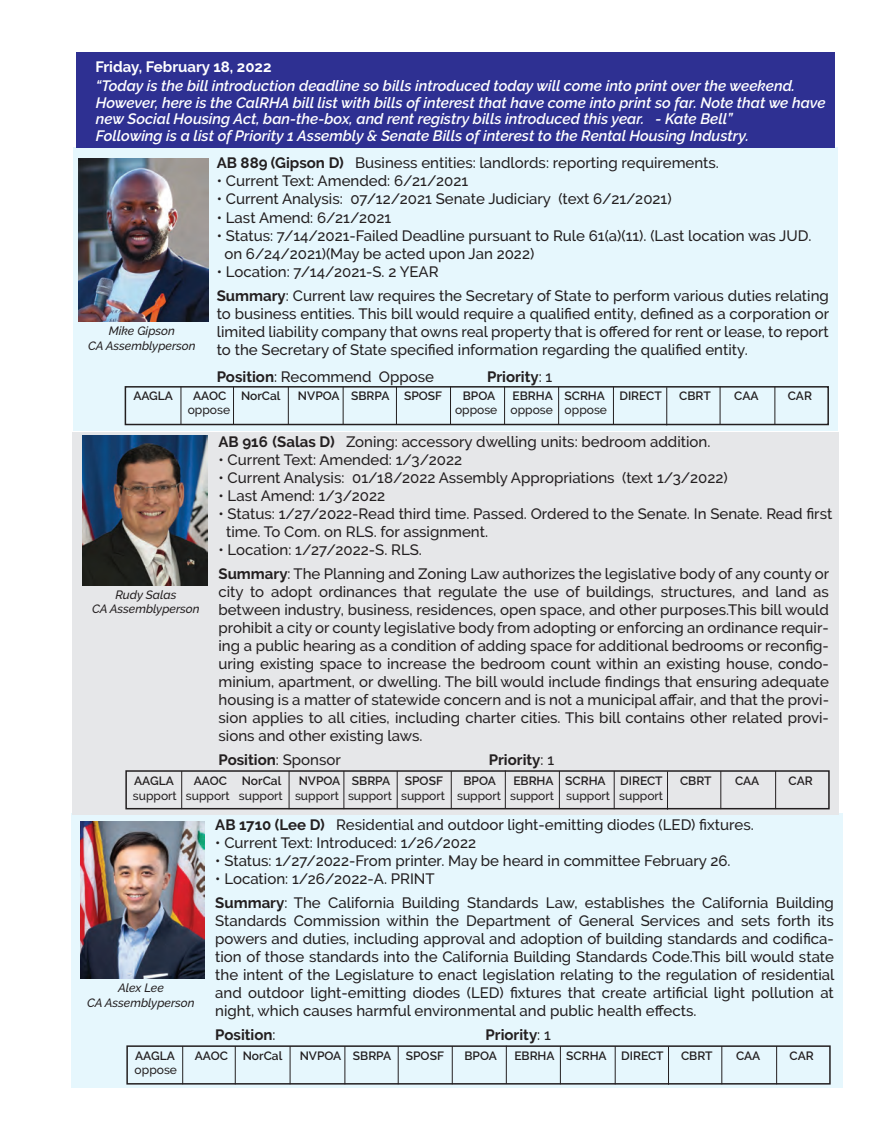
<style>
.page{position:relative;width:872px;height:1136px;background:#fff}
.page>*{position:absolute;margin:0;border:0;box-sizing:border-box;transform-origin:0 0}
.t1{font:500 15px/18px "Raleway";color:#231f20}
.t2{font:italic 600 15px/16.5px "Raleway";color:#fff}
.t3{font:700 15px "Raleway";color:#231f20}
.t4{font:700 15px "Raleway";color:#fff}
.t5{font:600 12px "Raleway";color:#231f20}
.t6{font:500 12px "Raleway";color:#231f20}
.t7{font:italic 500 12px/14.4px "Raleway";color:#231f20;text-align:center}
.s1{font-weight:700}
.s2{font-weight:500}
</style>
<div class="page">
<div style="left:73px;top:148px;width:764px;height:283px;background:#e6f7fd"></div>
<div style="left:71px;top:813px;width:771px;height:274px;background:#e6f7fd"></div>
<div style="left:72px;top:432px;width:766px;height:382px;background:#e6e7e9"></div>
<div style="left:76px;top:53px;width:758px;height:95px;background:#2e3092"></div>
<div style="left:124px;top:386px;width:704px;height:39px;border:2px solid #231f20"></div>
<hr style="left:719px;top:387px;width:1px;height:38px;background:#231f20">
<hr style="left:774px;top:387px;width:1px;height:38px;background:#231f20">
<hr style="left:666px;top:387px;width:1px;height:38px;background:#231f20">
<hr style="left:612px;top:387px;width:1px;height:38px;background:#231f20">
<hr style="left:233px;top:387px;width:1px;height:38px;background:#231f20">
<hr style="left:558px;top:387px;width:1px;height:38px;background:#231f20">
<hr style="left:504px;top:386px;width:1px;height:38px;background:#231f20">
<hr style="left:450px;top:387px;width:1px;height:38px;background:#231f20">
<hr style="left:396px;top:387px;width:1px;height:38px;background:#231f20">
<hr style="left:342px;top:387px;width:1px;height:38px;background:#231f20">
<hr style="left:180px;top:387px;width:1px;height:38px;background:#231f20">
<hr style="left:288px;top:387px;width:1px;height:38px;background:#231f20">
<div style="left:125px;top:770px;width:704px;height:39px;border:2px solid #231f20"></div>
<hr style="left:720px;top:771px;width:1px;height:38px;background:#231f20">
<hr style="left:774px;top:771px;width:1px;height:38px;background:#231f20">
<hr style="left:666px;top:771px;width:1px;height:38px;background:#231f20">
<hr style="left:613px;top:771px;width:1px;height:38px;background:#231f20">
<hr style="left:558px;top:771px;width:1px;height:38px;background:#231f20">
<hr style="left:504px;top:770px;width:1px;height:38px;background:#231f20">
<hr style="left:450px;top:771px;width:1px;height:38px;background:#231f20">
<hr style="left:396px;top:771px;width:1px;height:38px;background:#231f20">
<hr style="left:343px;top:771px;width:1px;height:38px;background:#231f20">
<hr style="left:181px;top:771px;width:1px;height:38px;background:#231f20">
<hr style="left:288px;top:771px;width:1px;height:38px;background:#231f20">
<img style="left:82px;top:435px;width:125px;height:150px">
<div style="left:126px;top:1045px;width:704px;height:39px;border:2px solid #231f20"></div>
<hr style="left:721px;top:1046px;width:1px;height:38px;background:#231f20">
<hr style="left:775px;top:1046px;width:1px;height:38px;background:#231f20">
<hr style="left:667px;top:1046px;width:1px;height:38px;background:#231f20">
<hr style="left:614px;top:1046px;width:1px;height:38px;background:#231f20">
<hr style="left:235px;top:1046px;width:1px;height:38px;background:#231f20">
<hr style="left:559px;top:1046px;width:1px;height:38px;background:#231f20">
<hr style="left:505px;top:1045px;width:1px;height:38px;background:#231f20">
<hr style="left:451px;top:1046px;width:1px;height:38px;background:#231f20">
<hr style="left:397px;top:1046px;width:1px;height:38px;background:#231f20">
<hr style="left:344px;top:1046px;width:1px;height:38px;background:#231f20">
<hr style="left:182px;top:1046px;width:1px;height:38px;background:#231f20">
<hr style="left:289px;top:1046px;width:1px;height:38px;background:#231f20">
<img style="left:78px;top:158px;width:130px;height:163px">
<img style="left:80px;top:822px;width:124px;height:156px">
<p class="t4" style="left:95px;top:58px;width:178px">Friday, February 18, 2022</p>
<p class="t2" style="left:96px;top:78px;width:731px">“Today is the bill introduction deadline so bills introduced today will come into print over the weekend.<br>However, here is the CalRHA bill list with bills of interest that have come into print so far. Note that we have new Social Housing Act, ban-the-box, and rent registry bills introduced this year. - Kate Bell”<br>Following is a list of Priority 1 Assembly &amp; Senate Bills of interest to the Rental Housing Industry.</p>
<p class="t7" style="left:88px;top:324px;width:109px">Mike Gipson<br>CA Assemblyperson</p>
<p class="t1" style="left:216px;top:154px;width:503px"><span class="s1">AB 889 (Gipson D)</span> Business entities: landlords: reporting requirements.</p>
<p class="t1" style="left:216px;top:172px;width:253px">• Current Text: Amended: 6/21/2021</p>
<p class="t1" style="left:216px;top:190px;width:456px">• Current Analysis: 07/12/2021 Senate Judiciary (text 6/21/2021)</p>
<p class="t1" style="left:216px;top:208px;width:176px">• Last Amend: 6/21/2021</p>
<p class="t1" style="left:224px;top:226px;width:588px;text-indent:-8px">• Status: 7/14/2021-Failed Deadline pursuant to Rule 61(a)(11). (Last location was JUD. on 6/24/2021)(May be acted upon Jan 2022)</p>
<p class="t1" style="left:216px;top:259px;width:613px;line-height:24px">• Location: 7/14/2021-S. 2 YEAR<br><span class="s1">Summary</span>: Current law requires the Secretary of State to perform various duties relating</p>
<p class="t1" style="left:216px;top:304px;width:613px;text-align:justify">to business entities. This bill would require a qualified entity, defined as a corporation or limited liability company that owns real property that is offered for rent or lease, to report to the Secretary of State specified information regarding the qualified entity.</p>
<p class="t1" style="left:216px;top:367px;width:219px"><span class="s1">Position</span>: Recommend Oppose</p>
<p class="t3" style="left:486px;top:368px;width:67px">Priority<span class="s2">: 1</span></p>
<p class="t5" style="left:133px;top:389px;width:41px">AAGLA</p>
<p class="t5" style="left:193px;top:389px;width:89px">AAOC NorCal</p>
<p class="t5" style="left:298px;top:389px;width:146px">NVPOA SBRPA SPOSF</p>
<p class="t5" style="left:462px;top:389px;width:34px">BPOA</p>
<p class="t5" style="left:512px;top:389px;width:151px">EBRHA SCRHA DIRECT</p>
<p class="t5" style="left:679px;top:389px;width:33px">CBRT</p>
<p class="t5" style="left:733px;top:389px;width:26px">CAA</p>
<p class="t5" style="left:787px;top:389px;width:26px">CAR</p>
<p class="t6" style="left:188px;top:403px;width:44px">oppose</p>
<p class="t6" style="left:455px;top:403px;width:153px">oppose oppose oppose</p>
<p class="t1" style="left:218px;top:432px;width:493px"><span class="s1">AB 916 (Salas D)</span> Zoning: accessory dwelling units: bedroom addition.</p>
<p class="t1" style="left:218px;top:450px;width:245px">• Current Text: Amended: 1/3/2022</p>
<p class="t1" style="left:218px;top:468px;width:510px">• Current Analysis: 01/18/2022 Assembly Appropriations (text 1/3/2022)</p>
<p class="t1" style="left:218px;top:486px;width:168px">• Last Amend: 1/3/2022</p>
<p class="t1" style="left:226px;top:504px;width:607px;text-indent:-8px">• Status: 1/27/2022-Read third time. Passed. Ordered to the Senate. In Senate. Read first time. To Com. on RLS. for assignment.</p>
<p class="t1" style="left:218px;top:537px;width:612px;line-height:24px">• Location: 1/27/2022-S. RLS.<br><span class="s1">Summary</span>: The Planning and Zoning Law authorizes the legislative body of any county or</p>
<p class="t1" style="left:218px;top:582px;width:611px;text-align:justify">city to adopt ordinances that regulate the use of buildings, structures, and land as between industry, business, residences, open space, and other purposes.This bill would prohibit a city or county legislative body from adopting or enforcing an ordinance requir&shy;ing a public hearing as a condition of adding space for additional bedrooms or reconfig&shy;uring existing space to increase the bedroom count within an existing house, condo&shy;minium, apartment, or dwelling. The bill would include findings that ensuring adequate housing is a matter of statewide concern and is not a municipal affair, and that the provi&shy;sion applies to all cities, including charter cities. This bill contains other related provi&shy;sions and other existing laws.</p>
<p class="t3" style="left:218px;top:751px;width:124px">Position<span class="s2">: Sponsor</span></p>
<p class="t3" style="left:488px;top:751px;width:67px">Priority<span class="s2">: 1</span></p>
<p class="t7" style="left:92px;top:587px;width:109px">Rudy Salas<br>CA Assemblyperson</p>
<p class="t5" style="left:134px;top:773px;width:41px">AAGLA</p>
<p class="t5" style="left:194px;top:773px;width:89px">AAOC NorCal</p>
<p class="t5" style="left:298px;top:773px;width:146px">NVPOA SBRPA SPOSF</p>
<p class="t5" style="left:463px;top:773px;width:34px">BPOA</p>
<p class="t5" style="left:513px;top:773px;width:151px">EBRHA SCRHA DIRECT</p>
<p class="t5" style="left:679px;top:773px;width:33px">CBRT</p>
<p class="t5" style="left:734px;top:773px;width:26px">CAA</p>
<p class="t5" style="left:788px;top:773px;width:26px">CAR</p>
<p class="t6" style="left:133px;top:788px;width:531px">support support support support support support support support support support</p>
<p class="t7" style="left:87px;top:980px;width:109px">Alex Lee<br>CA Assemblyperson</p>
<p class="t1" style="left:215px;top:815px;width:539px"><span class="s1">AB 1710 (Lee D)</span> Residential and outdoor light-emitting diodes (LED) fixtures.</p>
<p class="t1" style="left:215px;top:833px;width:262px">• Current Text: Introduced: 1/26/2022</p>
<p class="t1" style="left:215px;top:851px;width:516px">• Status: 1/27/2022-From printer. May be heard in committee February 26.</p>
<p class="t1" style="left:215px;top:866px;width:619px;line-height:24px">• Location: 1/26/2022-A. PRINT<br><span class="s1">Summary</span>: The California Building Standards Law, establishes the California Building</p>
<p class="t1" style="left:215px;top:911px;width:620px;text-align:justify">Standards Commission within the Department of General Services and sets forth its powers and duties, including approval and adoption of building standards and codifica&shy;tion of those standards into the California Building Standards Code.This bill would state the intent of the Legislature to enact legislation relating to the regulation of residential and outdoor light-emitting diodes (LED) fixtures that create artificial light pollution at night, which causes harmful environmental and public health effects.</p>
<p class="t3" style="left:215px;top:1026px;width:62px">Position<span class="s2">:</span></p>
<p class="t3" style="left:485px;top:1026px;width:67px">Priority<span class="s2">: 1</span></p>
<p class="t5" style="left:135px;top:1048px;width:41px">AAGLA</p>
<p class="t5" style="left:195px;top:1048px;width:89px">AAOC NorCal</p>
<p class="t5" style="left:299px;top:1048px;width:146px">NVPOA SBRPA SPOSF</p>
<p class="t5" style="left:464px;top:1048px;width:34px">BPOA</p>
<p class="t5" style="left:514px;top:1048px;width:151px">EBRHA SCRHA DIRECT</p>
<p class="t5" style="left:680px;top:1048px;width:33px">CBRT</p>
<p class="t5" style="left:735px;top:1048px;width:26px">CAA</p>
<p class="t5" style="left:789px;top:1048px;width:26px">CAR</p>
<p class="t6" style="left:135px;top:1063px;width:44px">oppose</p>
</div>
